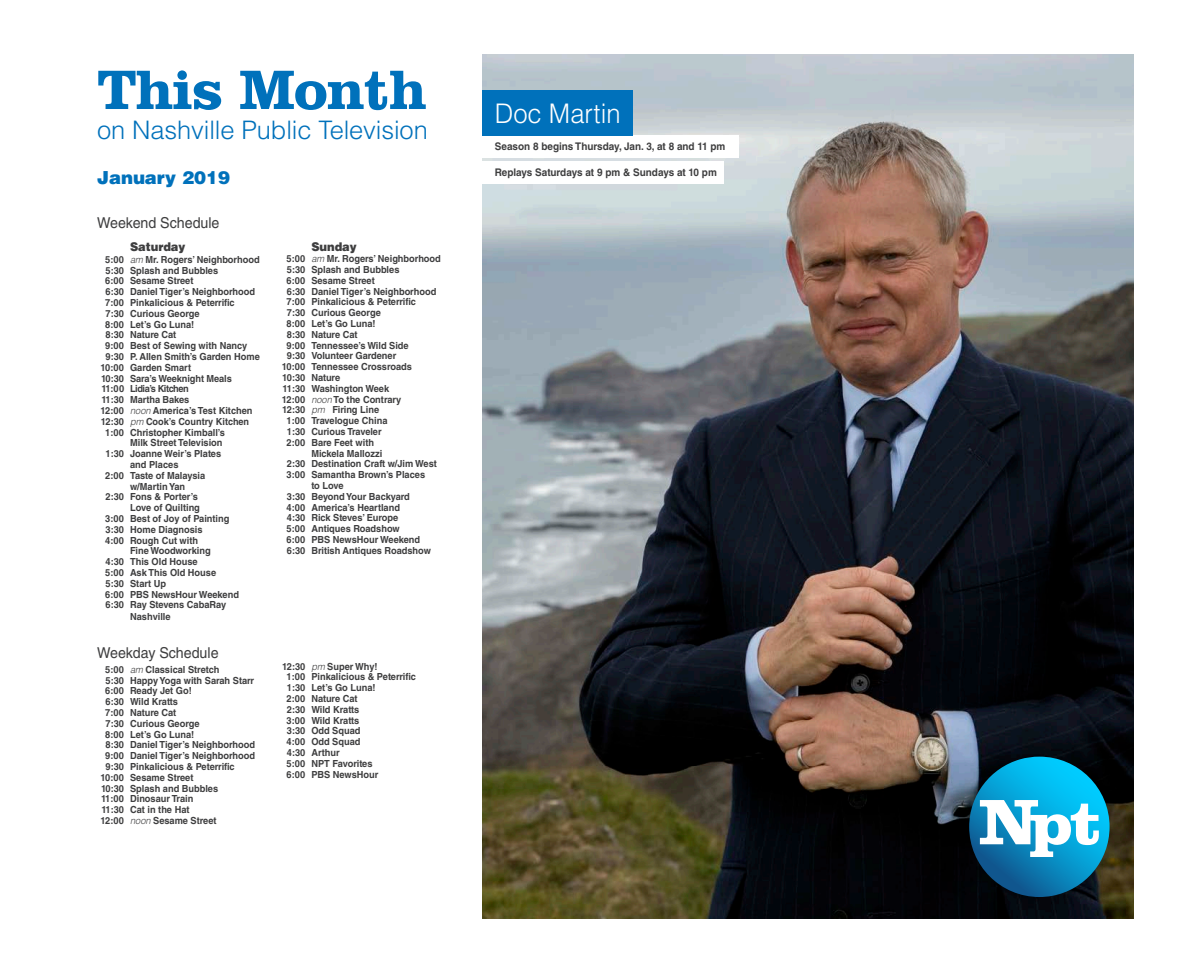
<style>
.page{position:relative;width:1188px;height:972px;background:#fff}
.page>*{position:absolute;margin:0;border:0;box-sizing:border-box;transform-origin:0 0}
.t1{font:700 57px "Clarendon BT";letter-spacing:-.02em;color:#0071bb}
.t2{font:300 27px "Helvetica LT Std";color:#fff;scale:.95 1}
.t3{font:300 25.5px "Helvetica LT Std";letter-spacing:-.005em;color:#0071bb}
.t4{font:900 18px "Helvetica LT Std";color:#0071bb}
.t5{font:15px "Helvetica LT Std";color:#3e3e3f;scale:.95 1}
.t6{font:900 12px "Helvetica LT Std";color:#3e3e3f;scale:.95 1}
.t7{font:700 10.5px "Helvetica LT Std";color:#3e3e3f;scale:.95 1}
.t8{font:700 9.75px/10.8px "Helvetica LT Std";color:#3e3e3f;scale:.95 1}
.s1{font-weight:300;font-style:italic}
</style>
<div class="page">
<img style="left:483px;top:54px;width:651px;height:864px">
<div style="left:478px;top:161px;width:246px;height:22px;background:#fff"></div>
<div style="left:478px;top:136px;width:261px;height:22px;background:#fff"></div>
<div style="left:483px;top:90px;width:150px;height:46px;background:#0071bb"></div>
<svg style="left:969px;top:757px;width:141px;height:140px"></svg>
<p class="t1" style="left:97px;top:54px;width:331px">This Month</p>
<p class="t3" style="left:97px;top:114px;width:332px">on Nashville Public Television</p>
<p class="t4" style="left:97px;top:166px;width:134px">January 2019</p>
<p class="t5" style="left:97px;top:214px;width:130px">Weekend Schedule</p>
<p class="t6" style="left:130px;top:239px;width:60px">Saturday</p>
<p class="t8" style="left:105px;top:254px;width:164px">5:00 <span class="s1">am</span> Mr. Rogers’ Neighborhood</p>
<p class="t8" style="left:106px;top:265px;width:120px">5:30 Splash and Bubbles</p>
<p class="t8" style="left:105px;top:275px;width:94px">6:00 Sesame Street</p>
<p class="t8" style="left:106px;top:286px;width:159px">6:30 Daniel Tiger’s Neighborhood</p>
<p class="t8" style="left:105px;top:297px;width:138px">7:00 Pinkalicious &amp; Peterrific</p>
<p class="t8" style="left:106px;top:308px;width:100px">7:30 Curious George</p>
<p class="t8" style="left:105px;top:319px;width:95px">8:00 Let’s Go Luna!</p>
<p class="t8" style="left:106px;top:329px;width:76px">8:30 Nature Cat</p>
<p class="t8" style="left:105px;top:340px;width:151px">9:00 Best of Sewing with Nancy</p>
<p class="t8" style="left:106px;top:351px;width:164px">9:30 P. Allen Smith’s Garden Home</p>
<p class="t8" style="left:101px;top:362px;width:97px">10:00 Garden Smart</p>
<p class="t8" style="left:101px;top:373px;width:139px">10:30 Sara’s Weeknight Meals<br>11:00 Lidia’s Kitchen</p>
<p class="t8" style="left:101px;top:394px;width:94px">11:30 Martha Bakes</p>
<p class="t8" style="left:100px;top:405px;width:162px">12:00 <span class="s1">noon</span> America’s Test Kitchen</p>
<p class="t8" style="left:101px;top:416px;width:158px">12:30 <span class="s1">pm</span> Cook’s Country Kitchen</p>
<p class="t8" style="left:105px;top:427px;width:128px;text-align:right">1:00 Christopher Kimball’s<br>Milk Street Television</p>
<p class="t8" style="left:130px;top:448px;width:97px;text-indent:-24px">1:30 Joanne Weir’s Plates and Places</p>
<p class="t8" style="left:105px;top:470px;width:107px;text-align:center">2:00 Taste of Malaysia w/Martin Yan</p>
<p class="t8" style="left:106px;top:491px;width:99px">2:30 Fons &amp; Porter’s</p>
<p class="t8" style="left:130px;top:502px;width:75px">Love of Quilting</p>
<p class="t8" style="left:105px;top:513px;width:132px">3:00 Best of Joy of Painting</p>
<p class="t8" style="left:106px;top:524px;width:104px">3:30 Home Diagnosis</p>
<p class="t8" style="left:130px;top:535px;width:86px;text-indent:-25px">4:00 Rough Cut with<br>Fine Woodworking</p>
<p class="t8" style="left:106px;top:556px;width:99px">4:30 This Old House</p>
<p class="t8" style="left:105px;top:567px;width:118px">5:00 Ask This Old House</p>
<p class="t8" style="left:106px;top:578px;width:65px">5:30 Start Up</p>
<p class="t8" style="left:105px;top:589px;width:142px">6:00 PBS NewsHour Weekend</p>
<p class="t8" style="left:130px;top:599px;width:103px;line-height:11.2px;text-indent:-24px">6:30 Ray Stevens CabaRay<br>Nashville</p>
<p class="t5" style="left:97px;top:644px;width:129px">Weekday Schedule</p>
<p class="t8" style="left:105px;top:664px;width:122px">5:00 <span class="s1">am</span> Classical Stretch</p>
<p class="t8" style="left:106px;top:675px;width:158px">5:30 Happy Yoga with Sarah Starr</p>
<p class="t8" style="left:105px;top:685px;width:93px">6:00 Ready Jet Go!</p>
<p class="t8" style="left:106px;top:696px;width:78px">6:30 Wild Kratts</p>
<p class="t8" style="left:105px;top:707px;width:76px">7:00 Nature Cat</p>
<p class="t8" style="left:106px;top:718px;width:100px">7:30 Curious George</p>
<p class="t8" style="left:105px;top:729px;width:95px">8:00 Let’s Go Luna!</p>
<p class="t8" style="left:106px;top:739px;width:159px">8:30 Daniel Tiger’s Neighborhood</p>
<p class="t8" style="left:105px;top:750px;width:159px">9:00 Daniel Tiger’s Neighborhood</p>
<p class="t8" style="left:106px;top:761px;width:137px">9:30 Pinkalicious &amp; Peterrific</p>
<p class="t8" style="left:101px;top:772px;width:99px">10:00 Sesame Street</p>
<p class="t8" style="left:101px;top:783px;width:125px">10:30 Splash and Bubbles</p>
<p class="t8" style="left:101px;top:793px;width:99px">11:00 Dinosaur Train</p>
<p class="t8" style="left:100px;top:804px;width:124px">11:30 Cat in the Hat<br>12:00 <span class="s1">noon</span> Sesame Street</p>
<p class="t6" style="left:311px;top:239px;width:49px">Sunday</p>
<p class="t8" style="left:287px;top:253px;width:164px">5:00 <span class="s1">am</span> Mr. Rogers’ Neighborhood</p>
<p class="t8" style="left:287px;top:264px;width:120px">5:30 Splash and Bubbles</p>
<p class="t8" style="left:287px;top:275px;width:94px">6:00 Sesame Street</p>
<p class="t8" style="left:287px;top:286px;width:159px">6:30 Daniel Tiger’s Neighborhood</p>
<p class="t8" style="left:287px;top:296px;width:138px">7:00 Pinkalicious &amp; Peterrific</p>
<p class="t8" style="left:287px;top:307px;width:100px">7:30 Curious George</p>
<p class="t8" style="left:287px;top:318px;width:95px">8:00 Let’s Go Luna!</p>
<p class="t8" style="left:287px;top:329px;width:76px">8:30 Nature Cat</p>
<p class="t8" style="left:287px;top:340px;width:130px">9:00 Tennessee’s Wild Side</p>
<p class="t8" style="left:287px;top:350px;width:117px">9:30 Volunteer Gardener</p>
<p class="t8" style="left:282px;top:361px;width:138px">10:00 Tennessee Crossroads</p>
<p class="t8" style="left:282px;top:372px;width:62px">10:30 Nature</p>
<p class="t8" style="left:283px;top:383px;width:114px">11:30 Washington Week</p>
<p class="t8" style="left:282px;top:394px;width:127px">12:00 <span class="s1">noon</span> To the Contrary</p>
<p class="t8" style="left:282px;top:404px;width:104px">12:30 <span class="s1">pm</span> Firing Line</p>
<p class="t8" style="left:287px;top:415px;width:108px">1:00 Travelogue China</p>
<p class="t8" style="left:287px;top:426px;width:101px">1:30 Curious Traveler</p>
<p class="t8" style="left:287px;top:437px;width:94px">2:00 Bare Feet with</p>
<p class="t8" style="left:311px;top:448px;width:76px">Mickela Mallozzi</p>
<p class="t8" style="left:287px;top:458px;width:159px">2:30 Destination Craft w/Jim West</p>
<p class="t8" style="left:311px;top:469px;width:121px;text-indent:-25px">3:00 Samantha Brown’s Places to Love</p>
<p class="t8" style="left:287px;top:491px;width:131px">3:30 Beyond Your Backyard</p>
<p class="t8" style="left:287px;top:502px;width:121px">4:00 America’s Heartland</p>
<p class="t8" style="left:287px;top:512px;width:119px">4:30 Rick Steves’ Europe</p>
<p class="t8" style="left:287px;top:523px;width:121px">5:00 Antiques Roadshow</p>
<p class="t8" style="left:287px;top:534px;width:154px">6:00 PBS NewsHour Weekend<br>6:30 British Antiques Roadshow</p>
<p class="t8" style="left:282px;top:661px;width:102px">12:30 <span class="s1">pm</span> Super Why!</p>
<p class="t8" style="left:287px;top:671px;width:138px">1:00 Pinkalicious &amp; Peterrific</p>
<p class="t8" style="left:287px;top:682px;width:95px">1:30 Let’s Go Luna!</p>
<p class="t8" style="left:287px;top:693px;width:76px">2:00 Nature Cat</p>
<p class="t8" style="left:287px;top:704px;width:78px">2:30 Wild Kratts</p>
<p class="t8" style="left:287px;top:715px;width:78px">3:00 Wild Kratts</p>
<p class="t8" style="left:287px;top:725px;width:79px">3:30 Odd Squad</p>
<p class="t8" style="left:287px;top:736px;width:79px">4:00 Odd Squad</p>
<p class="t8" style="left:287px;top:747px;width:57px">4:30 Arthur</p>
<p class="t8" style="left:287px;top:758px;width:92px">5:00 NPT Favorites</p>
<p class="t8" style="left:287px;top:769px;width:98px">6:00 PBS NewsHour</p>
<p class="t2" style="left:495px;top:97px;width:134px">Doc Martin</p>
<p class="t7" style="left:495px;top:140px;width:244px">Season 8 begins Thursday, Jan. 3, at 8 and 11 pm</p>
<p class="t7" style="left:495px;top:165px;width:235px">Replays Saturdays at 9 pm &amp; Sundays at 10 pm</p>
</div>
